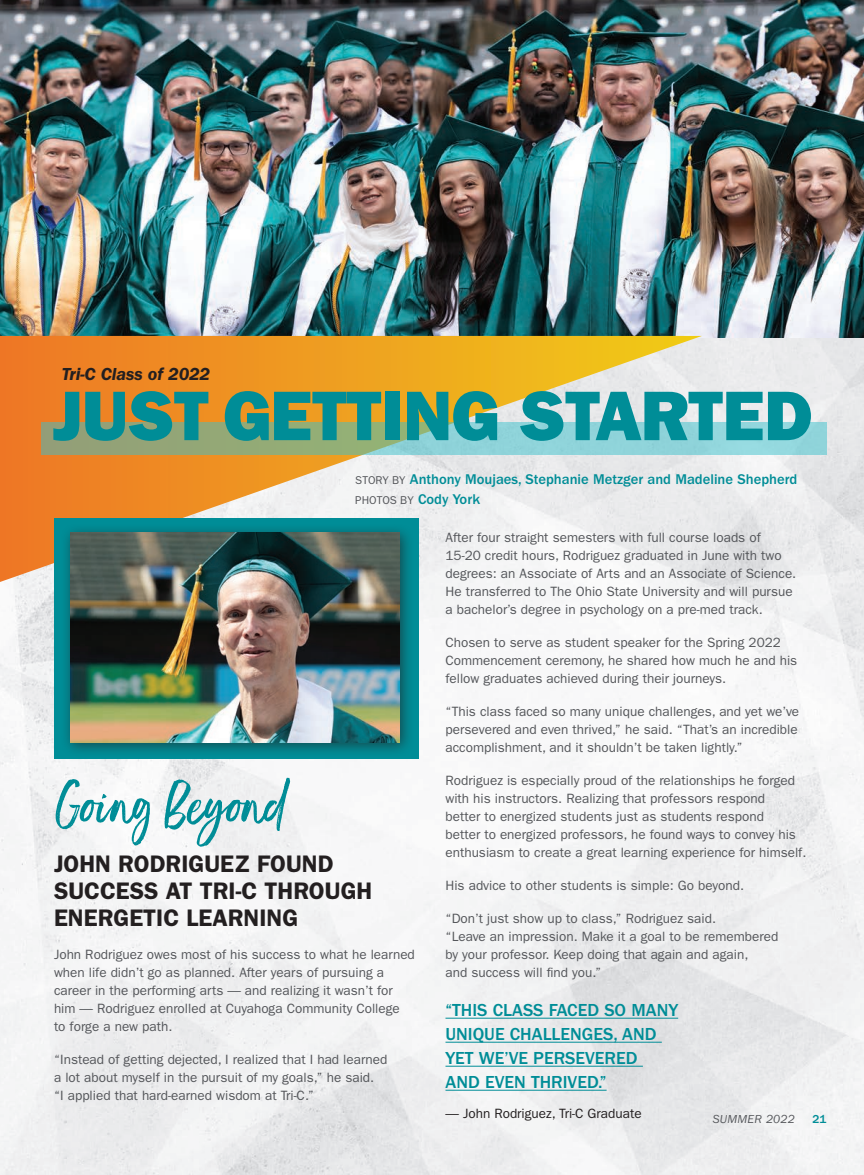
<style>
.page{position:relative;width:864px;height:1175px;background:#fff}
.page>*{position:absolute;margin:0;border:0;box-sizing:border-box;transform-origin:0 0}
.PRESIDENTS_HEADER_1{font:70.5px "ITC Franklin Gothic Std Hvy";letter-spacing:-.01em;color:#008d97}
.BODY_COPY{font:54px "Ernestand Emily";color:#008d97}
.BODY_COPY-2{font:600 24px/27px "ITC Franklin Gothic Std";color:#231f20}
.BODY_COPY_QUOTE{font:500 18px/24px "ITC Franklin Gothic Std";color:#008d97}
.PHOTO_DESCRIPTION_1{font:italic 600 18px "ITC Franklin Gothic Std";letter-spacing:-.005em;color:#231f20}
.Story_Photos_By{font:500 14.55px "ITC Franklin Gothic Std";color:#008d97}
.BODY_COPY-3{font:13.5px/18px "ITC Franklin Gothic Std";color:#54565a}
.BODY_COPY-4{font:13.5px "ITC Franklin Gothic Std";color:#231f20}
.t1{font:italic 12px "ITC Franklin Gothic Std";letter-spacing:.02em;color:#54565a}
.t2{font:500 12px "ITC Franklin Gothic Std";color:#008d97}
.Story_Photos_By-2{font:11.4px "ITC Franklin Gothic Std";color:#54565a}
.s1{font-weight:400;font-size:11.4px;color:#54565a}
.s2{font-weight:500;font-size:14.55px;color:#008d97}
</style>
<div class="page">
<img style="left:0;top:0;width:864px;height:1174px">
<svg style="left:0;top:336px;width:702px;height:246px"></svg>
<div style="left:54px;top:518px;width:364px;height:241px;background:#008d97"></div>
<hr style="left:446px;top:1017px;width:232px;height:1px;background:#008d97">
<hr style="left:446px;top:1041px;width:216px;height:1px;background:#008d97">
<hr style="left:446px;top:1065px;width:197px;height:1px;background:#008d97">
<hr style="left:446px;top:1089px;width:161px;height:1px;background:#008d97">
<div style="left:60px;top:523px;width:354px;height:233px;background:#231f20;opacity:.6"></div>
<img style="left:70px;top:533px;width:330px;height:209px">
<svg style="left:41px;top:422px;width:786px;height:32px"></svg>
<p class="PHOTO_DESCRIPTION_1" style="left:62px;top:364px;width:150px">Tri-C Class of 2022</p>
<p class="PRESIDENTS_HEADER_1" style="left:52px;top:374px;width:762px">JUST GETTING STARTED</p>
<p class="Story_Photos_By" style="left:355px;top:471px;width:444px"><span class="s1">STORY BY</span> Anthony Moujaes, Stephanie Metzger and Madeline Shepherd</p>
<p class="Story_Photos_By-2" style="left:355px;top:493px;width:126px">PHOTOS BY <span class="s2">Cody York</span></p>
<p class="BODY_COPY" style="left:54px;top:770px;width:235px">Going Beyond</p>
<p class="BODY_COPY-2" style="left:54px;top:850px;width:320px">JOHN RODRIGUEZ FOUND<br>SUCCESS AT TRI-C THROUGH<br>ENERGETIC LEARNING</p>
<p class="BODY_COPY-3" style="left:54px;top:945px;width:362px">John Rodriguez owes most of his success to what he learned when life didn’t go as planned. After years of pursuing a career in the performing arts — and realizing it wasn’t for him — Rodriguez enrolled at Cuyahoga Community College<br>to forge a new path.</p>
<p class="BODY_COPY-3" style="left:54px;top:1050px;width:335px">“Instead of getting dejected, I realized that I had learned a lot about myself in the pursuit of my goals,” he said.<br>“I applied that hard-earned wisdom at Tri-C.”</p>
<p class="BODY_COPY-3" style="left:446px;top:528px;width:352px">After four straight semesters with full course loads of 15-20 credit hours, Rodriguez graduated in June with two degrees: an Associate of Arts and an Associate of Science.<br>He transferred to The Ohio State University and will pursue a bachelor’s degree in psychology on a pre-med track.</p>
<p class="BODY_COPY-3" style="left:446px;top:633px;width:353px">Chosen to serve as student speaker for the Spring 2022<br>Commencement ceremony, he shared how much he and his fellow graduates achieved during their journeys.</p>
<p class="BODY_COPY-3" style="left:446px;top:702px;width:355px;text-align:justify">“This class faced so many unique challenges, and yet we’ve persevered and even thrived,” he said. “That’s an incredible accomplishment, and it shouldn’t be taken lightly.”</p>
<p class="BODY_COPY-3" style="left:446px;top:771px;width:362px">Rodriguez is especially proud of the relationships he forged with his instructors. Realizing that professors respond<br>better to energized students just as students respond<br>better to energized professors, he found ways to convey his enthusiasm to create a great learning experience for himself.</p>
<p class="BODY_COPY-3" style="left:446px;top:876px;width:300px">His advice to other students is simple: Go beyond.</p>
<p class="BODY_COPY-3" style="left:446px;top:909px;width:334px">“Don’t just show up to class,” Rodriguez said.<br>“Leave an impression. Make it a goal to be remembered by your professor. Keep doing that again and again,<br>and success will find you.”</p>
<p class="BODY_COPY_QUOTE" style="left:446px;top:998px;width:234px">“THIS CLASS FACED SO MANY<br>UNIQUE CHALLENGES, AND<br>YET WE’VE PERSEVERED<br>AND EVEN THRIVED.”</p>
<p class="BODY_COPY-4" style="left:446px;top:1106px;width:198px">— John Rodriguez, Tri-C Graduate</p>
<h1 class="t1" style="left:713px;top:1112px;width:84px">SUMMER 2022</h1>
<h1 class="t2" style="left:813px;top:1112px;width:16px">21</h1>
</div>
